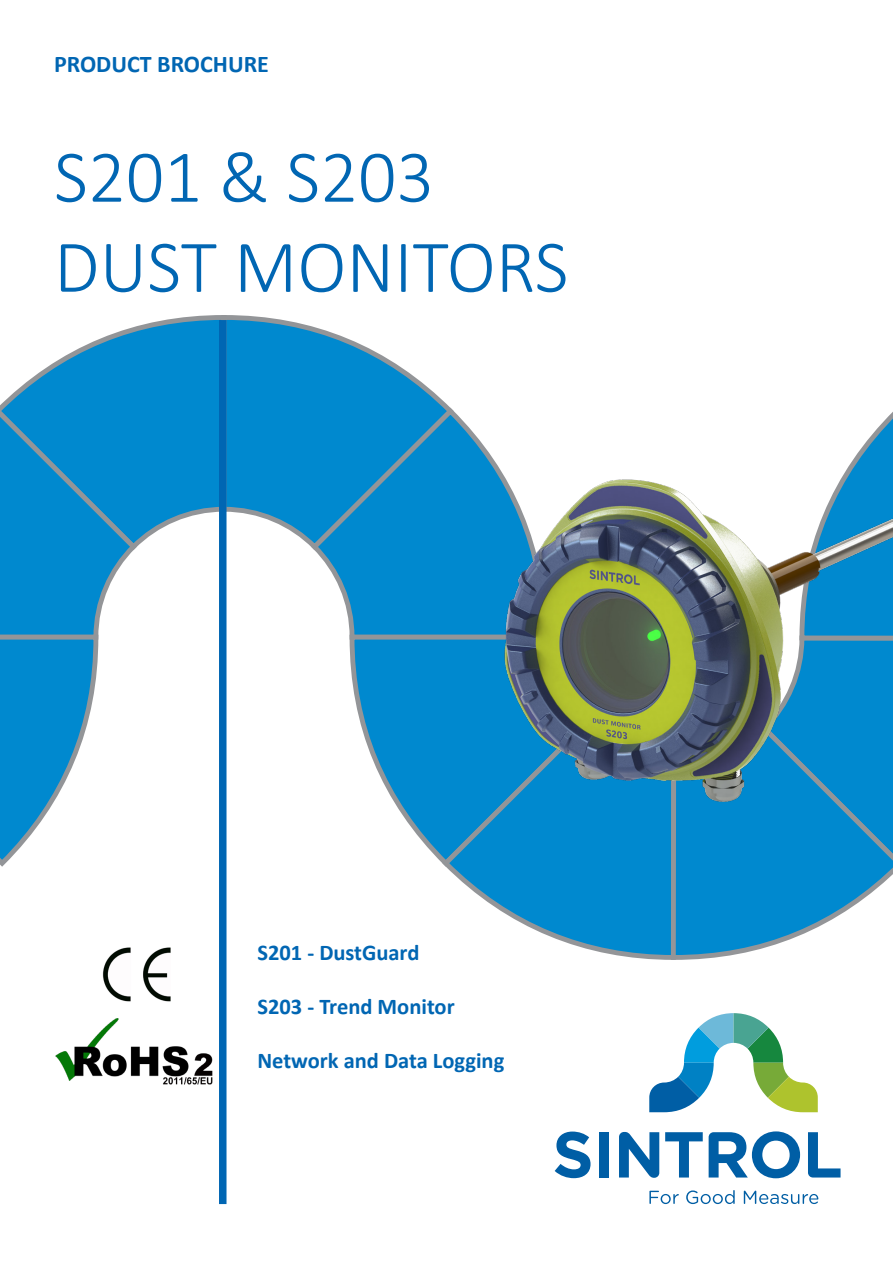
<style>
.page{position:relative;width:893px;height:1263px;background:#fff}
.page>*{position:absolute;margin:0;border:0;box-sizing:border-box;transform-origin:0 0}
.t1{font:300 75px/90px "Calibri";color:#0166b3}
.t2{font:700 24px "Calibri";color:#0166b3}
.t3{font:700 22.5px "Calibri";color:#0166b3}
</style>
<div class="page">
<svg style="left:1px;top:315px;width:218px;height:229px"></svg>
<svg style="left:0;top:404px;width:140px;height:463px"></svg>
<svg style="left:318px;top:414px;width:159px;height:218px;background:#2397d2"></svg>
<svg style="left:219px;top:315px;width:238px;height:239px"></svg>
<svg style="left:349px;top:632px;width:128px;height:228px"></svg>
<svg style="left:439px;top:721px;width:229px;height:239px"></svg>
<svg style="left:668px;top:828px;width:225px;height:132px"></svg>
<div style="left:757px;top:828px;width:136px;height:43px;background:#0089cf"></div>
<div style="left:219px;top:320px;width:7px;height:884px;background:#0066b3"></div>
<div style="left:599px;top:1132px;width:10px;height:45px;background:#005ea5"></div>
<svg style="left:619px;top:1132px;width:40px;height:46px"></svg>
<svg style="left:808px;top:1132px;width:32px;height:45px"></svg>
<svg style="left:555px;top:1131px;width:35px;height:47px"></svg>
<svg style="left:665px;top:1132px;width:38px;height:45px"></svg>
<svg style="left:709px;top:1131px;width:91px;height:47px"></svg>
<svg style="left:649px;top:1013px;width:169px;height:99px"></svg>
<svg style="left:649px;top:1191px;width:30px;height:13px"></svg>
<svg style="left:686px;top:1190px;width:49px;height:14px"></svg>
<svg style="left:744px;top:1191px;width:74px;height:13px"></svg>
<img style="left:56px;top:1019px;width:157px;height:65px">
<img style="left:102px;top:947px;width:69px;height:55px">
<img style="left:477px;top:412px;width:416px;height:416px">
<p class="t2" style="left:54px;top:47px;width:216px">PRODUCT BROCHURE</p>
<p class="t1" style="left:54px;top:131px;width:516px">S201 &amp; S203<br>DUST MONITORS</p>
<p class="t3" style="left:257px;top:936px;width:164px">S201 - DustGuard</p>
<p class="t3" style="left:257px;top:990px;width:199px">S203 - Trend Monitor</p>
<p class="t3" style="left:257px;top:1044px;width:248px">Network and Data Logging</p>
</div>
